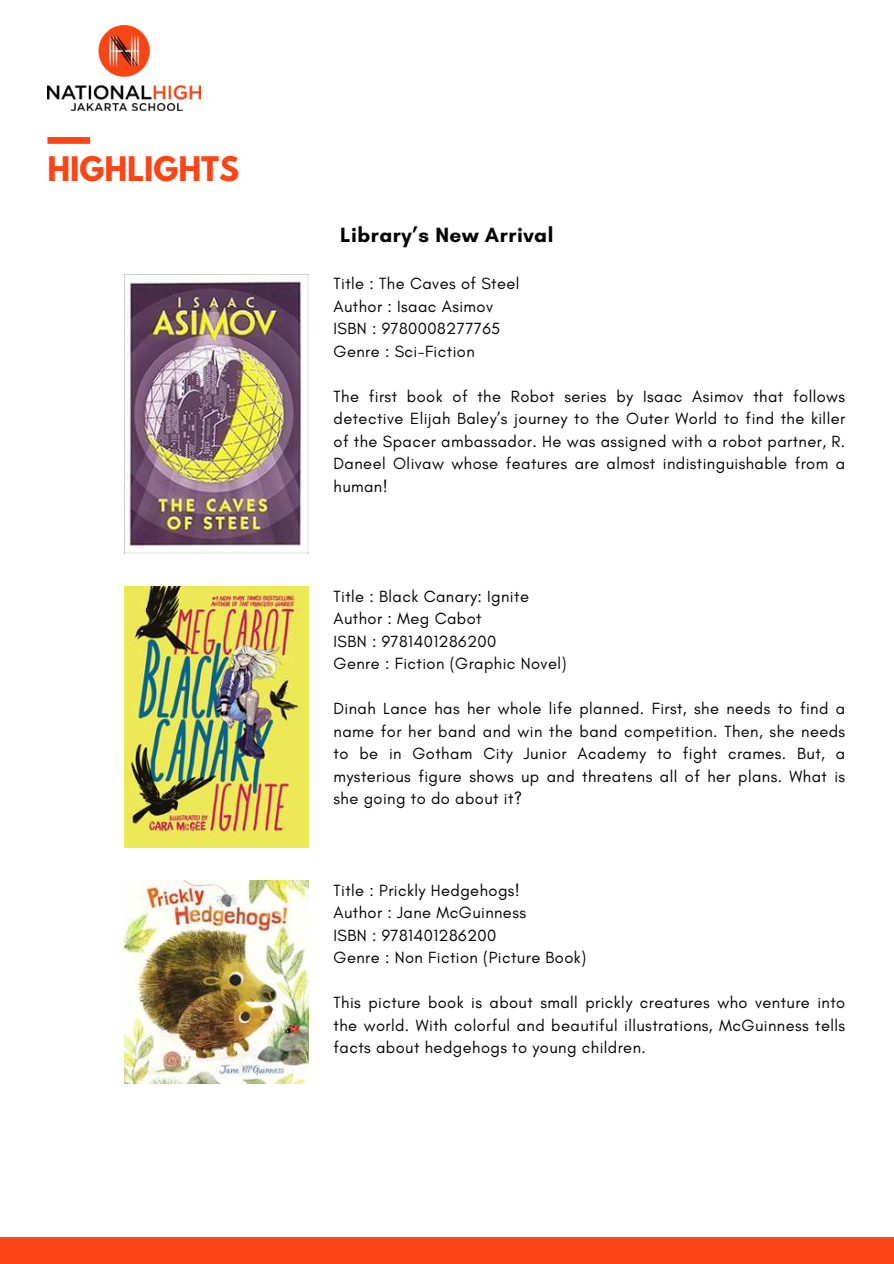
<style>
.page{position:relative;width:894px;height:1264px;background:#fff}
.page>*{position:absolute;margin:0;border:0;box-sizing:border-box;transform-origin:0 0}
.t1{font:700 30px "League Spartan";color:#fa4616}
.t2{font:700 21px "Glacial Indifference";letter-spacing:.025em;color:#000}
.t3{font:16.5px/22.5px "Glacial Indifference";letter-spacing:.025em;color:#000}
</style>
<div class="page">
<div style="left:47px;top:137px;width:43px;height:7px;background:#fa4616"></div>
<div style="left:0;top:1237px;width:893px;height:26px;background:#fa4616"></div>
<img style="left:47px;top:25px;width:154px;height:85px">
<img style="left:124px;top:274px;width:184px;height:279px">
<img style="left:124px;top:586px;width:185px;height:261px">
<img style="left:124px;top:880px;width:185px;height:203px">
<h1 class="t1" style="left:47px;top:154px;width:193px">HIGHLIGHTS</h1>
<p class="t2" style="left:340px;top:222px;width:215px">Library’s New Arrival</p>
<p class="t3" style="left:333px;top:272px;width:187px">Title : The Caves of Steel<br>Author : Isaac Asimov<br>ISBN : 9780008277765<br>Genre : Sci-Fiction</p>
<p class="t3" style="left:333px;top:385px;width:513px;text-align:justify">The first book of the Robot series by Isaac Asimov that follows detective Elijah Baley’s journey to the Outer World to find the killer of the Spacer ambassador. He was assigned with a robot partner, R.<br>Daneel Olivaw whose features are almost indistinguishable from a human!</p>
<p class="t3" style="left:333px;top:584px;width:234px">Title : Black Canary: Ignite<br>Author : Meg Cabot<br>ISBN : 9781401286200<br>Genre : Fiction (Graphic Novel)</p>
<p class="t3" style="left:333px;top:697px;width:513px;text-align:justify">Dinah Lance has her whole life planned. First, she needs to find a name for her band and win the band competition. Then, she needs to be in Gotham City Junior Academy to fight crames. But, a mysterious figure shows up and threatens all of her plans. What is she going to do about it?</p>
<p class="t3" style="left:333px;top:878px;width:254px">Title : Prickly Hedgehogs!<br>Author : Jane McGuinness<br>ISBN : 9781401286200<br>Genre : Non Fiction (Picture Book)</p>
<p class="t3" style="left:333px;top:991px;width:513px;text-align:justify">This picture book is about small prickly creatures who venture into the world. With colorful and beautiful illustrations, McGuinness tells facts about hedgehogs to young children.</p>
</div>
